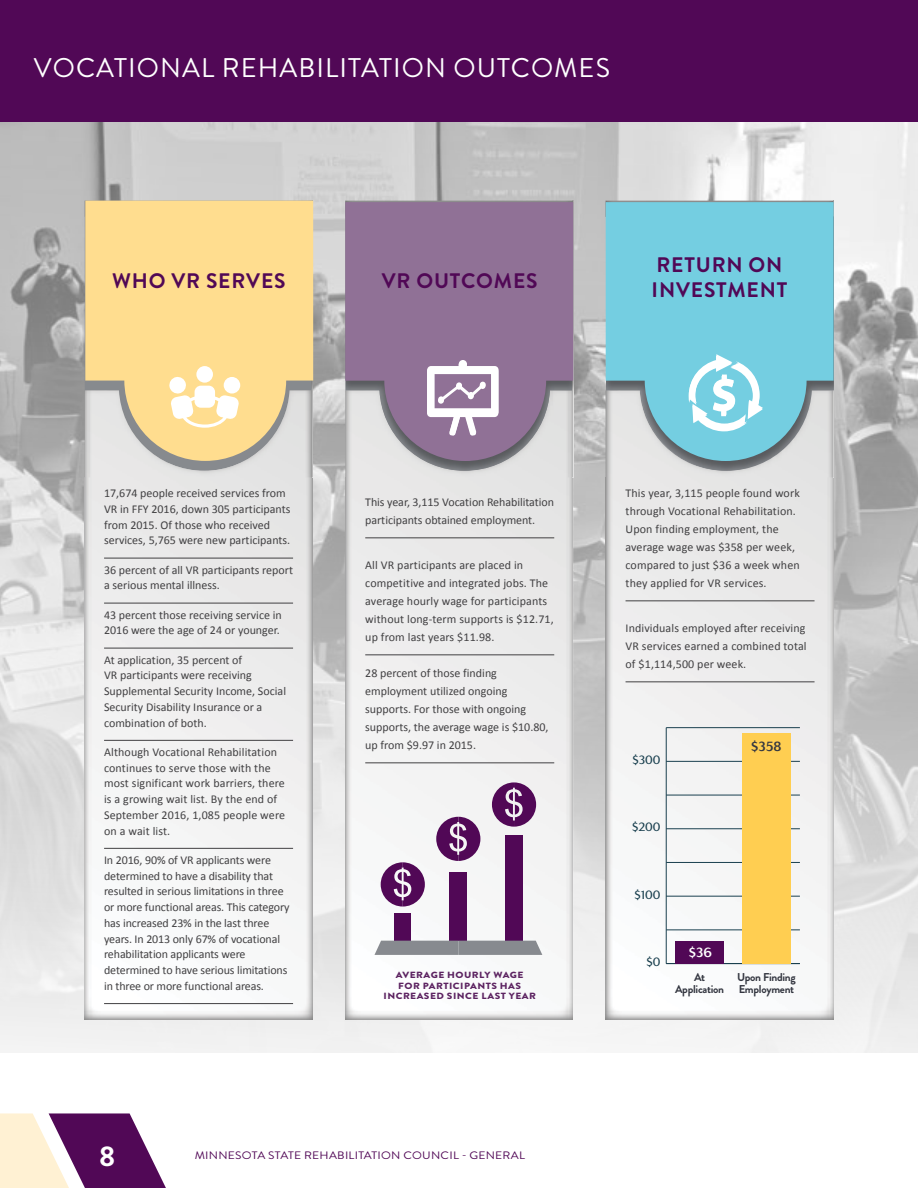
<style>
.page{position:relative;width:918px;height:1188px;background:#fff}
.page>*{position:absolute;margin:0;border:0;box-sizing:border-box;transform-origin:0 0}
.t1{font:700 28.5px "Brandon Grotesque";color:#fff}
.Left_PG_Header_H2{font:27px "Brandon Grotesque";letter-spacing:.04em;color:#fff}
.VR_Outcomes_Headers{font:700 21px/25.2px "Brandon Grotesque";letter-spacing:.04em;color:#510856}
.t2{font:700 13.2px "Carisma Demi";color:#343741}
.t3{font:700 13.2px "Carisma Demi";color:#fff}
.Line_Rule{font:12px/15.8px "Calibri";color:#414042}
.t4{font:500 12px "Carisma";color:#1a404f}
.t5{font:700 11.4px/12px "Brandon Grotesque";letter-spacing:-.025em;color:#343741}
.t6{font:10.8px "Brandon Grotesque";letter-spacing:.02em;color:#510856;scale:1.11 1}
.t7{font:900 9px/10.8px "Brandon Grotesque";letter-spacing:.045em;color:#5c2361;text-align:center;scale:1.13 1}
</style>
<div class="page">
<img style="left:0;top:122px;width:918px;height:931px">
<img style="left:85px;top:201px;width:229px;height:819px">
<svg style="left:85px;top:461px;width:227px;height:10px;background:#cdcdce"></svg>
<svg style="left:85px;top:201px;width:228px;height:260px;background:#f6d997"></svg>
<div style="left:196px;top:366px;width:17px;height:17px;background:#fff;border-radius:50%"></div>
<svg style="left:169px;top:376px;width:70px;height:52px"></svg>
<img style="left:345px;top:201px;width:229px;height:819px">
<img style="left:345px;top:461px;width:227px;height:10px">
<svg style="left:345px;top:202px;width:228px;height:259px;background:#967c9c"></svg>
<img style="left:605px;top:201px;width:1px;height:739px">
<img style="left:606px;top:201px;width:228px;height:819px">
<img style="left:606px;top:461px;width:228px;height:10px">
<svg style="left:606px;top:202px;width:228px;height:259px;background:#7fcbdb"></svg>
<svg style="left:0;top:1113px;width:166px;height:75px"></svg>
<svg style="left:427px;top:360px;width:72px;height:76px"></svg>
<svg style="left:689px;top:354px;width:74px;height:77px"></svg>
<hr style="left:104px;top:558px;width:189px;height:1px;background:#414042">
<hr style="left:104px;top:603px;width:189px;height:1px;background:#414042">
<hr style="left:104px;top:648px;width:189px;height:1px;background:#414042">
<hr style="left:104px;top:740px;width:189px;height:1px;background:#414042">
<hr style="left:104px;top:848px;width:189px;height:1px;background:#414042">
<hr style="left:104px;top:1003px;width:189px;height:1px;background:#414042">
<hr style="left:365px;top:538px;width:189px;height:1px;background:#414042">
<hr style="left:365px;top:655px;width:189px;height:1px;background:#414042">
<hr style="left:365px;top:763px;width:189px;height:1px;background:#414042">
<hr style="left:626px;top:601px;width:189px;height:1px;background:#414042">
<hr style="left:626px;top:682px;width:189px;height:1px;background:#414042">
<hr style="left:666px;top:728px;width:1px;height:236px;background:#1a404f">
<hr style="left:666px;top:963px;width:134px;height:1px;background:#1a404f">
<hr style="left:666px;top:930px;width:134px;height:1px;background:#1a404f">
<hr style="left:666px;top:896px;width:134px;height:1px;background:#1a404f">
<hr style="left:666px;top:862px;width:134px;height:1px;background:#1a404f">
<hr style="left:666px;top:828px;width:134px;height:1px;background:#1a404f">
<hr style="left:666px;top:795px;width:134px;height:1px;background:#1a404f">
<hr style="left:666px;top:761px;width:134px;height:1px;background:#1a404f">
<hr style="left:666px;top:727px;width:134px;height:1px;background:#1a404f">
<div style="left:676px;top:941px;width:48px;height:22px;background:#510856"></div>
<div style="left:742px;top:733px;width:49px;height:230px;background:#ffce51"></div>
<div style="left:394px;top:913px;width:17px;height:28px;background:#510856"></div>
<div style="left:450px;top:872px;width:17px;height:69px;background:#510856"></div>
<div style="left:505px;top:835px;width:18px;height:106px;background:#510856"></div>
<svg style="left:374px;top:941px;width:168px;height:14px;background:#8c8f93"></svg>
<svg style="left:436px;top:817px;width:44px;height:44px"></svg>
<svg style="left:381px;top:862px;width:44px;height:45px"></svg>
<svg style="left:492px;top:782px;width:44px;height:45px"></svg>
<div style="left:0;top:0;width:918px;height:122px;background:#510856"></div>
<h2 class="Left_PG_Header_H2" style="left:34px;top:49px;width:578px">VOCATIONAL REHABILITATION OUTCOMES</h2>
<p class="VR_Outcomes_Headers" style="left:112px;top:268px;width:175px">WHO VR SERVES</p>
<p class="VR_Outcomes_Headers" style="left:382px;top:268px;width:157px">VR OUTCOMES</p>
<p class="VR_Outcomes_Headers" style="left:652px;top:253px;width:137px">RETURN ON<br>INVESTMENT</p>
<p class="Line_Rule" style="left:104px;top:485px;width:188px">17,674 people received services from VR in FFY 2016, down 305 participants from 2015. Of those who received services, 5,765 were new participants.</p>
<p class="Line_Rule" style="left:104px;top:561px;width:190px">36 percent of all VR participants report a serious mental illness.</p>
<p class="Line_Rule" style="left:104px;top:606px;width:179px">43 percent those receiving service in<br>2016 were the age of 24 or younger.</p>
<p class="Line_Rule" style="left:104px;top:651px;width:184px">At application, 35 percent of<br>VR participants were receiving<br>Supplemental Security Income, Social<br>Security Disability Insurance or a combination of both.</p>
<p class="Line_Rule" style="left:104px;top:743px;width:183px">Although Vocational Rehabilitation continues to serve those with the most significant work barriers, there is a growing wait list. By the end of<br>September 2016, 1,085 people were on a wait list.</p>
<p class="Line_Rule" style="left:104px;top:851px;width:187px">In 2016, 90% of VR applicants were determined to have a disability that resulted in serious limitations in three or more functional areas. This category has increased 23% in the last three years. In 2013 only 67% of vocational rehabilitation applicants were determined to have serious limitations in three or more functional areas.</p>
<p class="Line_Rule" style="left:365px;top:493px;width:190px;line-height:18px">This year, 3,115 Vocation Rehabilitation participants obtained employment.</p>
<p class="Line_Rule" style="left:365px;top:556px;width:190px;line-height:18px">All VR participants are placed in competitive and integrated jobs. The average hourly wage for participants without long-term supports is $12.71, up from last years $11.98.</p>
<p class="Line_Rule" style="left:365px;top:664px;width:185px;line-height:18px">28 percent of those finding employment utilized ongoing supports. For those with ongoing supports, the average wage is $10.80, up from $9.97 in 2015.</p>
<p class="t7" style="left:384px;top:969px;width:136px">AVERAGE HOURLY WAGE<br>FOR PARTICIPANTS HAS<br>INCREASED SINCE LAST YEAR</p>
<h1 class="t1" style="left:99px;top:1137px;width:18px">8</h1>
<p class="t6" style="left:195px;top:1148px;width:299px">MINNESOTA STATE REHABILITATION COUNCIL - GENERAL</p>
<p class="Line_Rule" style="left:626px;top:484px;width:176px;line-height:18px">This year, 3,115 people found work through Vocational Rehabilitation.<br>Upon finding employment, the average wage was $358 per week, compared to just $36 a week when they applied for VR services.</p>
<p class="Line_Rule" style="left:626px;top:619px;width:183px;line-height:18px;text-align:justify">Individuals employed after receiving VR services earned a combined total of $1,114,500 per week.</p>
<p class="t4" style="left:632px;top:753px;width:29px">$300</p>
<p class="t4" style="left:632px;top:820px;width:30px">$200</p>
<p class="t2" style="left:751px;top:739px;width:32px">$358</p>
<p class="t4" style="left:634px;top:888px;width:27px">$100</p>
<p class="t4" style="left:646px;top:955px;width:15px">$0</p>
<p class="t3" style="left:689px;top:945px;width:25px">$36</p>
<p class="t5" style="left:675px;top:971px;width:51px;text-align:center">At<br>Application</p>
<p class="t5" style="left:737px;top:971px;width:60px">Upon Finding<br>Employment</p>
</div>
